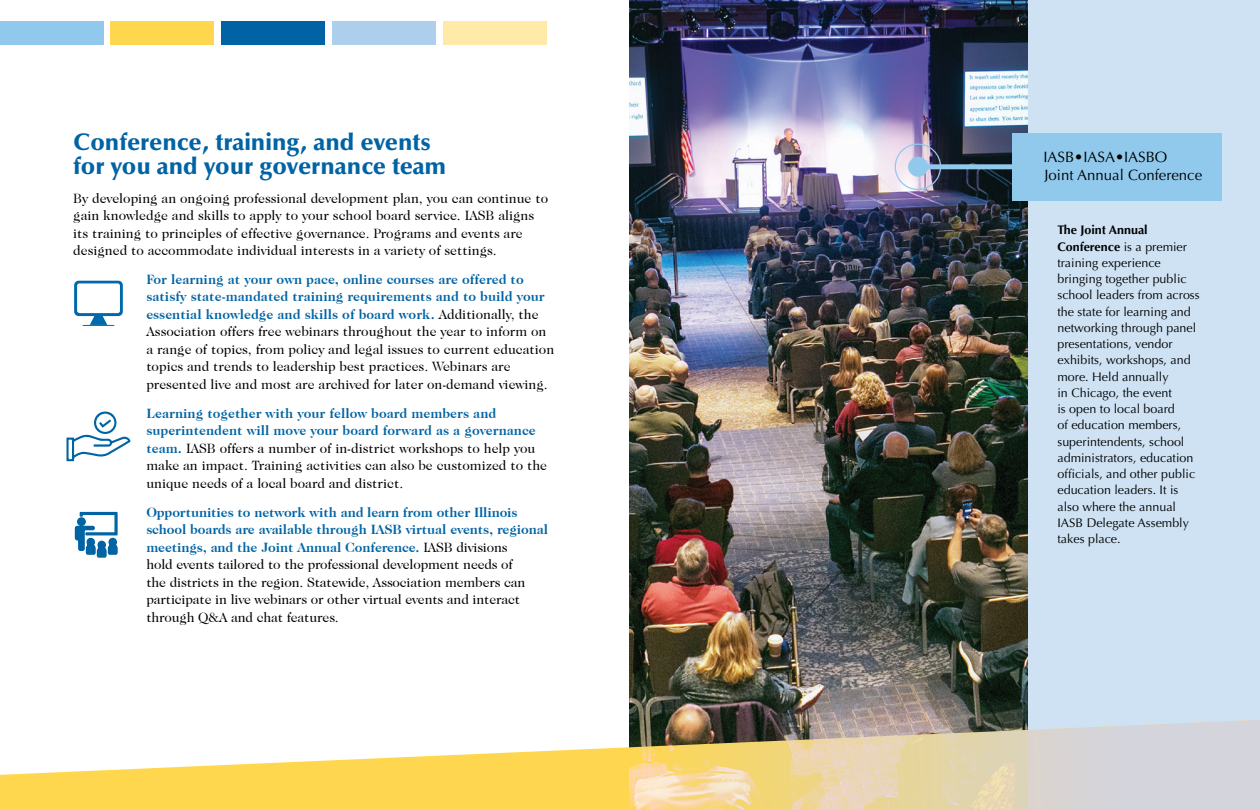
<style>
.page{position:relative;width:1260px;height:810px;background:#fff}
.page>*{position:absolute;margin:0;border:0;box-sizing:border-box;transform-origin:0 0}
.t1{font:900 23.75px/23.5px "Optima LT Pro";color:#0063a4}
.t2{font:15px/18px "Optima LT Pro";color:#000}
.t3{font:13.75px/17.5px "Caslon 224 IT Cby BT";color:#000}
.t4{font:12.5px/16.2px "Optima LT Pro";color:#000}
.s1{font-weight:700;color:#0064a4}
.s2{font-weight:700}
</style>
<div class="page">
<div style="left:1028px;top:0;width:232px;height:810px;background:#cee2f3"></div>
<img style="left:630px;top:0;width:398px;height:719px">
<svg style="left:74px;top:281px;width:49px;height:44px"></svg>
<hr style="left:83px;top:325px;width:31px;height:1px;background:#0069ab">
<div style="left:77px;top:283px;width:43px;height:30px;background:#fff;border-radius:2px"></div>
<svg style="left:74px;top:511px;width:44px;height:47px"></svg>
<div style="left:1012px;top:133px;width:210px;height:68px;background:#91c9ed"></div>
<div style="left:918px;top:164px;width:102px;height:5px;background:#91c9ed"></div>
<div style="left:908px;top:157px;width:20px;height:20px;background:#91c9ed;border-radius:50%"></div>
<div style="left:895px;top:144px;width:46px;height:46px;border:1px solid #91c9ed;border-radius:50%"></div>
<svg style="left:0;top:719px;width:1260px;height:91px"></svg>
<img style="left:318px;top:720px;width:942px;height:90px">
<div style="left:221px;top:21px;width:104px;height:24px;background:#0064a4"></div>
<div style="left:332px;top:21px;width:104px;height:24px;background:#aecfec"></div>
<div style="left:0;top:21px;width:104px;height:24px;background:#91c9ed"></div>
<div style="left:111px;top:21px;width:103px;height:24px;background:#ffd74f"></div>
<div style="left:443px;top:21px;width:103px;height:24px;background:#ffeba7"></div>
<svg style="left:66px;top:412px;width:65px;height:49px"></svg>
<h1 class="t1" style="left:73px;top:131px;width:374px">Conference, training, and events for you and your governance team</h1>
<p class="t3" style="left:73px;top:189px;width:476px">By developing an ongoing professional development plan, you can continue to gain knowledge and skills to apply to your school board service. IASB aligns its training to principles of effective governance. Programs and events are designed to accommodate individual interests in a variety of settings.</p>
<p class="t3" style="left:146px;top:270px;width:409px"><span class="s1">For learning at your own pace, online courses are offered to satisfy state-mandated training requirements and to build your essential knowledge and skills of board work.</span> Additionally, the Association offers free webinars throughout the year to inform on a range of topics, from policy and legal issues to current education topics and trends to leadership best practices. Webinars are presented live and most are archived for later on-demand viewing.</p>
<p class="t3" style="left:146px;top:404px;width:402px"><span class="s1">Learning together with your fellow board members and superintendent will move your board forward as a governance team.</span> IASB offers a number of in-district workshops to help you make an impact. Training activities can also be customized to the unique needs of a local board and district.</p>
<p class="t3" style="left:146px;top:503px;width:403px"><span class="s1">Opportunities to network with and learn from other Illinois school boards are available through IASB virtual events, regional meetings, and the Joint Annual Conference.</span> IASB divisions<br>hold events tailored to the professional development needs of<br>the districts in the region. Statewide, Association members can participate in live webinars or other virtual events and interact through Q&amp;A and chat features.</p>
<p class="t2" style="left:1043px;top:148px;width:160px">IASB•IASA•IASBO<br>Joint Annual Conference</p>
<p class="t4" style="left:1058px;top:222px;width:144px"><span class="s2">The Joint Annual<br>Conference</span> is a premier training experience bringing together public school leaders from across the state for learning and networking through panel presentations, vendor exhibits, workshops, and more. Held annually<br>in Chicago, the event<br>is open to local board<br>of education members, superintendents, school administrators, education officials, and other public education leaders. It is also where the annual<br>IASB Delegate Assembly takes place.</p>
</div>
